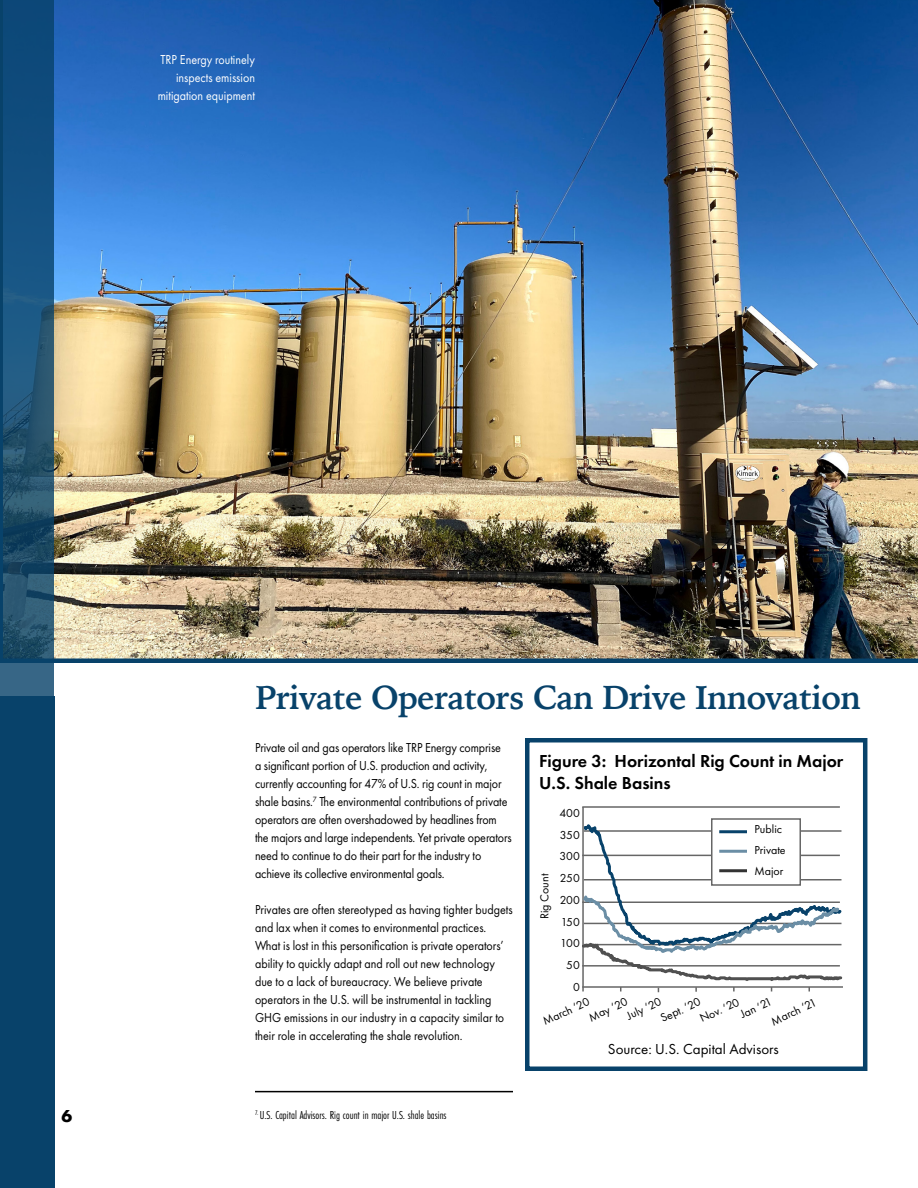
<style>
.page{position:relative;width:918px;height:1188px;background:#fff}
.page>*{position:absolute;margin:0;border:0;box-sizing:border-box;transform-origin:0 0}
.t1{font:700 33px "Iowan Old Style";letter-spacing:-.02em;color:#08426a}
.t2{font:600 18px/21.6px "Futura PT";color:#000}
.t3{font:700 18px "Futura PT";color:#000}
.t4{font:15px "Futura PT";color:#000}
.t5{font:13.5px/18px "Futura PT";letter-spacing:-.01em;color:#000;scale:.89 1}
.t6{font:13.5px/18px "Futura PT";color:#fff;text-align:right;scale:.89 1}
.t7{font:12px/21.8px "Futura PT";color:#000}
.t8{font:12px "Futura PT Cond";color:#000}
</style>
<div class="page">
<img style="left:54px;top:0;width:864px;height:663px">
<svg style="left:0;top:0;width:54px;height:696px;background:#194f75"></svg>
<div style="left:0;top:696px;width:55px;height:492px;background:#08426a"></div>
<div style="left:525px;top:738px;width:342px;height:333px;border:4px solid #08426a"></div>
<hr style="left:582px;top:807px;width:2px;height:185px;background:#666">
<hr style="left:582px;top:806px;width:258px;height:2px;background:#666">
<svg style="left:583px;top:818px;width:260px;height:174px"></svg>
<hr style="left:255px;top:1091px;width:258px;height:1px;background:#000">
<p class="t6" style="left:158px;top:51px;width:111px">TRP Energy routinely inspects emission mitigation equipment</p>
<h2 class="t3" style="left:62px;top:1105px;width:12px">6</h2>
<h1 class="t1" style="left:255px;top:668px;width:607px">Private Operators Can Drive Innovation</h1>
<h2 class="t2" style="left:539px;top:750px;width:306px">Figure 3: Horizontal Rig Count in Major<br>U.S. Shale Basins</h2>
<p class="t7" style="left:559px;top:802px;width:22px;text-align:right">400<br>350<br>300<br>250<br>200<br>150<br>100<br>50<br>0</p>
<p class="t7" style="left:539px;top:1012px;width:52px;rotate:-25deg">March ‘20</p>
<p class="t5" style="left:255px;top:738px;width:290px">Private oil and gas operators like TRP Energy comprise<br>a significant portion of U.S. production and activity, currently accounting for 47% of U.S. rig count in major shale basins.<sup>7</sup> The environmental contributions of private operators are often overshadowed by headlines from the majors and large independents. Yet private operators need to continue to do their part for the industry to achieve its collective environmental goals.</p>
<p class="t5" style="left:255px;top:900px;width:291px">Privates are often stereotyped as having tighter budgets and lax when it comes to environmental practices.<br>What is lost in this personification is private operators’ ability to quickly adapt and roll out new technology due to a lack of bureaucracy. We believe private operators in the U.S. will be instrumental in tackling GHG emissions in our industry in a capacity similar to their role in accelerating the shale revolution.</p>
<p class="t7" style="left:754px;top:819px;width:33px;line-height:21px">Public<br>Private<br>Major</p>
<p class="t7" style="left:533px;top:919px;width:47px;rotate:-90deg">Rig Count</p>
<p class="t7" style="left:619px;top:997px;width:38px;line-height:14.2px;text-indent:-35px;rotate:-25deg">May ‘20<br>July ‘20</p>
<p class="t7" style="left:690px;top:996px;width:44px;line-height:16.6px;text-indent:-36px;rotate:-25deg">Sept. ‘20<br>Nov. ‘20</p>
<p class="t7" style="left:760px;top:995px;width:50px;line-height:19.4px;text-indent:-25px;rotate:-25deg">Jan ‘21<br>March ‘21</p>
<p class="t4" style="left:608px;top:1040px;width:172px">Source: U.S. Capital Advisors</p>
<p class="t8" style="left:255px;top:1108px;width:193px"><sup>7.</sup> U.S. Capital Advisors. Rig count in major U.S. shale basins</p>
</div>
